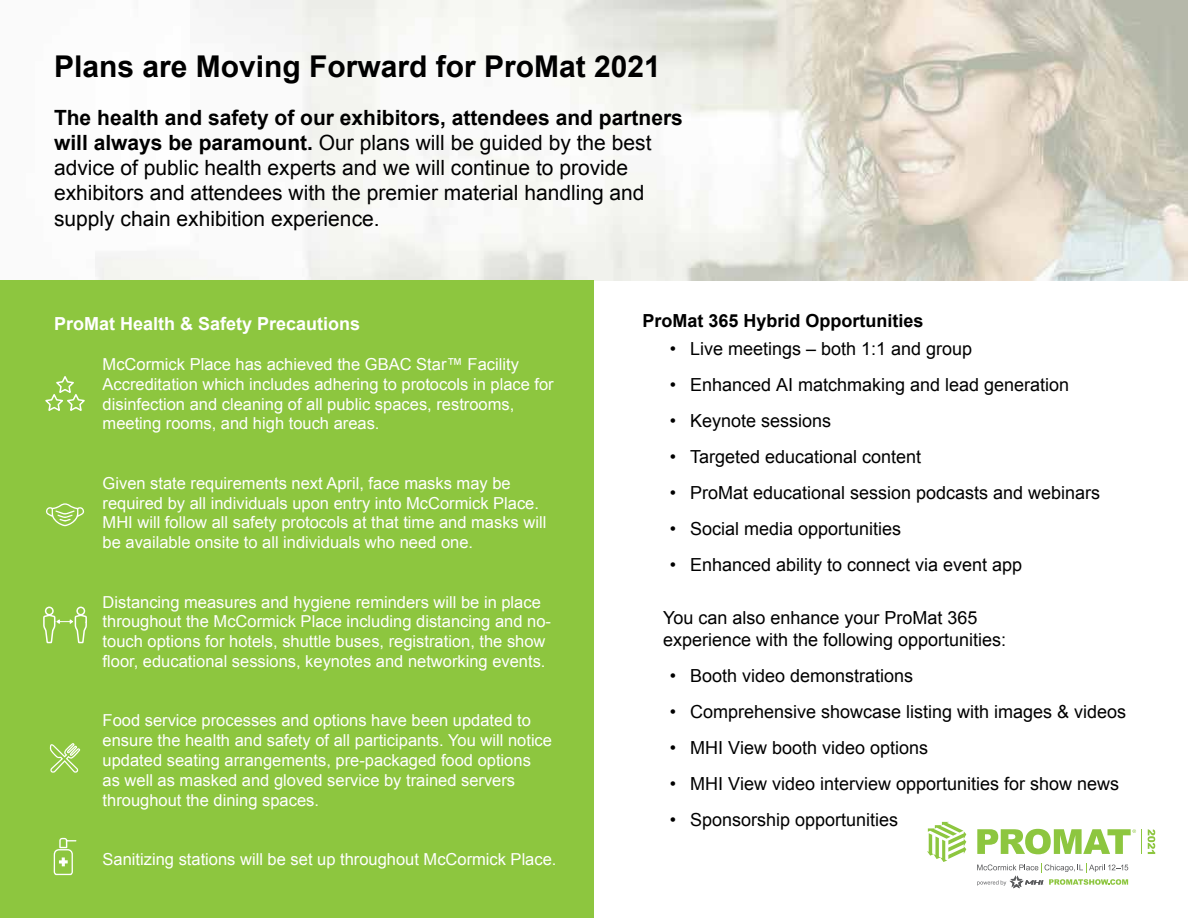
<style>
.page{position:relative;width:1188px;height:918px;background:#fff}
.page>*{position:absolute;margin:0;border:0;box-sizing:border-box;transform-origin:0 0}
.t1{font:700 30px "Arial";color:#000}
.t2{font:21px/25.2px "Arial";color:#000}
.t3{font:18px/21.6px "Arial";color:#000}
.t4{font:700 18px "Arial";color:#fff}
.t5{font:700 18px "Arial";color:#000}
.t6{font:16.5px/19.8px "Arial";color:#fff}
.s1{font-style:inherit}
.s2{font-weight:700}
</style>
<div class="page">
<img style="left:95px;top:0;width:1093px;height:280px">
<div style="left:0;top:280px;width:594px;height:638px;background:#8dc63f"></div>
<svg style="left:927px;top:822px;width:39px;height:40px"></svg>
<svg style="left:1148px;top:829px;width:7px;height:25px"></svg>
<svg style="left:977px;top:829px;width:165px;height:25px"></svg>
<svg style="left:977px;top:863px;width:151px;height:25px"></svg>
<svg style="left:45px;top:376px;width:40px;height:35px"></svg>
<svg style="left:46px;top:503px;width:38px;height:23px"></svg>
<svg style="left:43px;top:606px;width:44px;height:38px"></svg>
<svg style="left:50px;top:743px;width:30px;height:30px"></svg>
<svg style="left:54px;top:838px;width:22px;height:37px"></svg>
<h1 class="t1" style="left:54px;top:47px;width:608px">Plans are Moving Forward for <span class="s1">ProMat 2021</span></h1>
<p class="t2" style="left:54px;top:105px;width:630px"><span class="s2">The health and safety of our exhibitors, attendees and partners will always be paramount.</span> Our plans will be guided by the best advice of public health experts and we will continue to provide exhibitors and attendees with the premier material handling and supply chain <span class="s1">exhibition</span> experience.</p>
<p class="t4" style="left:54px;top:312px;width:308px">ProMat Health &amp; Safety Precautions</p>
<p class="t5" style="left:643px;top:309px;width:283px">ProMat 3<span class="s1">65</span> Hybrid Opportunities</p>
<p class="t6" style="left:103px;top:354px;width:453px">McCormick Place <span class="s1">has achieved</span> the GBAC Star™ Facility Accreditation which includes adhering to protocols in place for disinfection and cleaning of all public spaces, restrooms, meeting rooms, and high touch areas.</p>
<p class="t6" style="left:103px;top:473px;width:445px">Given state requirements next April, face masks may be required by all individuals upon entry into McCormick Place.<br>MHI will follow all safety protocols at that time and masks will be available onsite to all individuals who need one.</p>
<p class="t6" style="left:103px;top:592px;width:450px">Distancing measures and hygiene reminders will be in place throughout the McCormick Place including distancing and no&shy;touch options for hotels, shuttle buses, registration, the show floor, educational sessions, keynotes and networking events.</p>
<p class="t6" style="left:103px;top:711px;width:451px">Food service processes and options have been updated to ensure the health and safety of all participants. You will notice updated seating arrangements, pre-packaged food options as well as masked and gloved service by trained servers throughout the dining spaces.</p>
<p class="t6" style="left:103px;top:849px;width:455px">Sanitizing stations will be set up throughout McCormick Place.</p>
<p class="t3" style="left:670px;top:338px;width:304px">• Live <span class="s1">meetings</span> – both 1:1 and group</p>
<p class="t3" style="left:670px;top:374px;width:401px">• Enhanced <span class="s1">AI</span> matchmaking and lead generation</p>
<p class="t3" style="left:670px;top:410px;width:163px">• <span class="s1">K</span>eynote sessions</p>
<p class="t3" style="left:670px;top:446px;width:253px">• Targeted educational content</p>
<p class="t3" style="left:670px;top:482px;width:432px">• ProMat educational session podcasts and webinars</p>
<p class="t3" style="left:670px;top:518px;width:233px">• Social media opportunities</p>
<p class="t3" style="left:670px;top:554px;width:354px">• Enhanced ability to connect via event app</p>
<p class="t3" style="left:663px;top:607px;width:345px">You can also enhance your ProMat 365 experience with the following oppor<span class="s1">t</span>unities:</p>
<p class="t3" style="left:670px;top:665px;width:245px">• Booth <span class="s1">video</span> demonstrations</p>
<p class="t3" style="left:670px;top:701px;width:458px">• Comprehensive showcase listing with images &amp; videos</p>
<p class="t3" style="left:670px;top:737px;width:260px">• MHI View booth video options</p>
<p class="t3" style="left:670px;top:773px;width:451px">• MHI View video interview opportunities for show news</p>
<p class="t3" style="left:670px;top:809px;width:230px">• Sponsorship opportunities</p>
</div>
